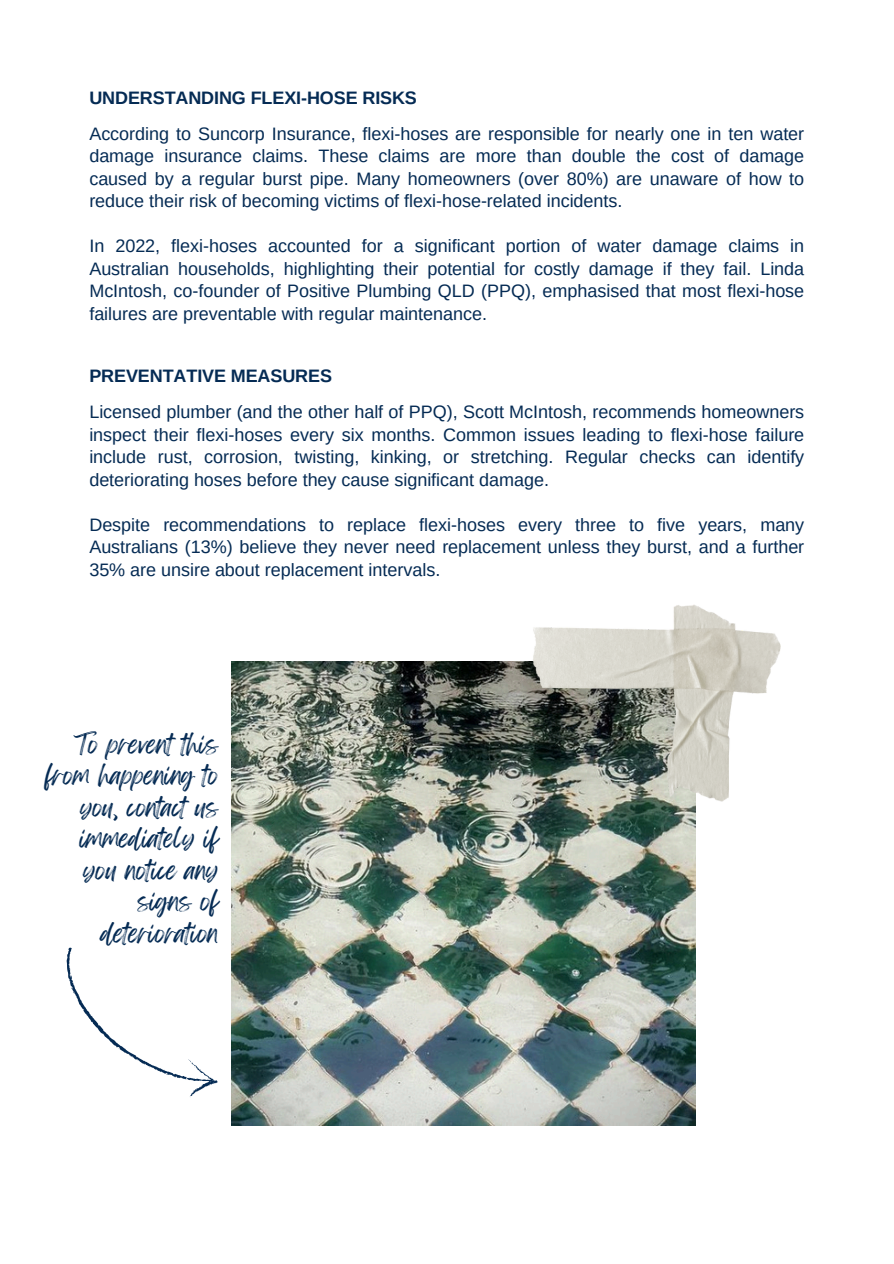
<style>
.page{position:relative;width:894px;height:1264px;background:#fff}
.page>*{position:absolute;margin:0;border:0;box-sizing:border-box;transform-origin:0 0}
.t1{font:22.5px/31.5px "Feeling Passionate";color:#052b54;text-align:right}
.t2{font:18px/22.5px "Arimo";color:#052b54;text-align:justify}
.t3{font:700 18px "Arimo";letter-spacing:-.005em;color:#052b54}
</style>
<div class="page">
<svg style="left:66px;top:947px;width:152px;height:151px"></svg>
<img style="left:231px;top:661px;width:464px;height:464px">
<img style="left:531px;top:605px;width:249px;height:196px">
<h2 class="t3" style="left:89px;top:88px;width:329px">UNDERSTANDING FLEXI-HOSE RISKS</h2>
<p class="t2" style="left:89px;top:122px;width:716px">According to Suncorp Insurance, flexi-hoses are responsible for nearly one in ten water damage insurance claims. These claims are more than double the cost of damage caused by a regular burst pipe. Many homeowners (over 80%) are unaware of how to reduce their risk of becoming victims of flexi-hose-related incidents.</p>
<p class="t2" style="left:89px;top:235px;width:716px">In 2022, flexi-hoses accounted for a significant portion of water damage claims in Australian households, highlighting their potential for costly damage if they fail. Linda McIntosh, co-founder of Positive Plumbing QLD (PPQ), emphasised that most flexi-hose failures are preventable with regular maintenance.</p>
<p class="t3" style="left:89px;top:366px;width:244px">PREVENTATIVE MEASURES</p>
<p class="t2" style="left:89px;top:400px;width:716px">Licensed plumber (and the other half of PPQ), Scott McIntosh, recommends homeowners inspect their flexi-hoses every six months. Common issues leading to flexi-hose failure include rust, corrosion, twisting, kinking, or stretching. Regular checks can identify deteriorating hoses before they cause significant damage.</p>
<p class="t2" style="left:89px;top:513px;width:716px">Despite recommendations to replace flexi-hoses every three to five years, many Australians (13%) believe they never need replacement unless they burst, and a further 35% are unsire about replacement intervals.</p>
<p class="t1" style="left:46px;top:729px;width:174px">To prevent this from happening to you, contact us immediately if you notice any signs of deterioration</p>
</div>
